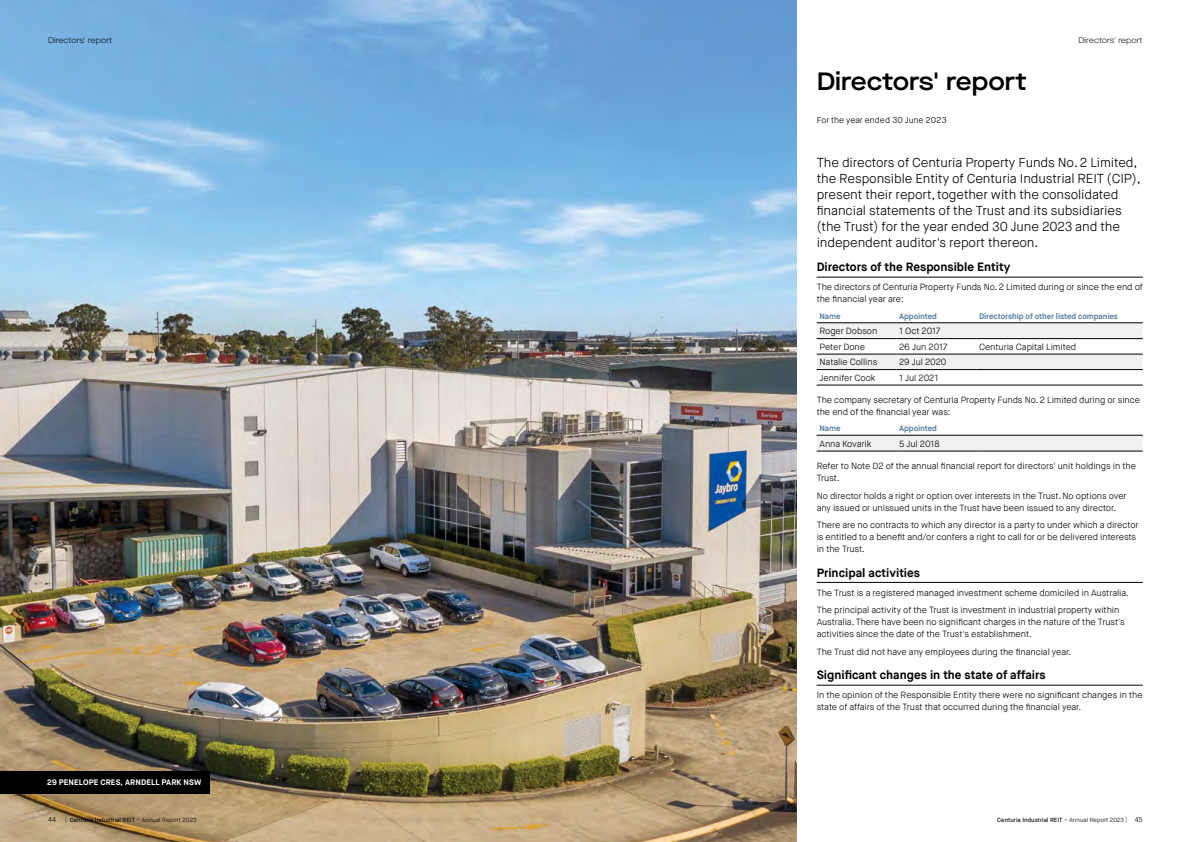
<style>
.page{position:relative;width:1191px;height:842px;background:#fff}
.page>*{position:absolute;margin:0;border:0;box-sizing:border-box;transform-origin:0 0}
.t1{font:600 25px "Maison Neue Extended";color:#000}
.t2{font:300 13px/16px "Maison Neue";letter-spacing:-.01em;color:#000}
.t3{font:700 12px "Maison Neue";color:#000}
.t4{font:300 9px/12px "Maison Neue";letter-spacing:-.01em;color:#000}
.t5{font:300 8.5px "Maison Neue";color:#000}
.t6{font:700 8px "Maison Neue";letter-spacing:-.01em;color:#5681a4}
.t7{font:300 8px "Maison Neue Extended";color:#000}
.t8{font:700 8px "Maison Neue";letter-spacing:.015em;color:#fff}
.t9{font:300 7px "Maison Neue";color:#000}
.t10{font:500 6px "Maison Neue";color:#000}
.s1{font-weight:300}
</style>
<div class="page">
<img style="left:0;top:0;width:797px;height:842px">
<div style="left:0;top:771px;width:210px;height:23px;background:#000"></div>
<hr style="left:816px;top:277px;width:326px;height:1px;background:#000">
<hr style="left:816px;top:582px;width:326px;height:1px;background:#000">
<hr style="left:816px;top:685px;width:326px;height:1px;background:#000">
<svg style="left:816px;top:323px;width:326px;height:46px"></svg>
<hr style="left:816px;top:338px;width:80px;height:1px;background:#000">
<hr style="left:816px;top:354px;width:80px;height:1px;background:#000">
<hr style="left:816px;top:369px;width:80px;height:1px;background:#000">
<hr style="left:816px;top:385px;width:80px;height:1px;background:#000">
<hr style="left:816px;top:322px;width:80px;height:1px;background:#000">
<hr style="left:896px;top:322px;width:80px;height:1px;background:#000">
<hr style="left:976px;top:322px;width:166px;height:1px;background:#000">
<hr style="left:976px;top:338px;width:166px;height:1px;background:#000">
<hr style="left:896px;top:354px;width:80px;height:1px;background:#000">
<hr style="left:896px;top:369px;width:80px;height:1px;background:#000">
<hr style="left:896px;top:385px;width:80px;height:1px;background:#000">
<hr style="left:896px;top:338px;width:80px;height:1px;background:#000">
<hr style="left:976px;top:354px;width:166px;height:1px;background:#000">
<hr style="left:976px;top:369px;width:166px;height:1px;background:#000">
<hr style="left:976px;top:385px;width:166px;height:1px;background:#000">
<div style="left:816px;top:436px;width:326px;height:15px;background:#f1f1f2"></div>
<hr style="left:816px;top:451px;width:80px;height:1px;background:#000">
<hr style="left:816px;top:435px;width:80px;height:1px;background:#000">
<hr style="left:896px;top:435px;width:80px;height:1px;background:#000">
<hr style="left:976px;top:435px;width:166px;height:1px;background:#000">
<hr style="left:976px;top:451px;width:166px;height:1px;background:#000">
<hr style="left:896px;top:451px;width:80px;height:1px;background:#000">
<p class="t7" style="left:48px;top:35px;width:66px">Directors' report</p>
<p class="t7" style="left:1078px;top:35px;width:66px">Directors' report</p>
<p class="t8" style="left:47px;top:777px;width:156px">29 PENELOPE CRES, ARNDELL PARK NSW</p>
<h1 class="t1" style="left:816px;top:64px;width:212px">Directors' report</h1>
<p class="t5" style="left:816px;top:114px;width:132px">For the year ended 30 June 2023</p>
<p class="t2" style="left:816px;top:155px;width:325px">The directors of Centuria Property Funds No. 2 Limited, the Responsible Entity of Centuria Industrial REIT (CIP), present their report, together with the consolidated financial statements of the Trust and its subsidiaries (the Trust) for the year ended 30 June 2023 and the independent auditor's report thereon.</p>
<h3 class="t3" style="left:816px;top:259px;width:195px">Directors of the Responsible Entity</h3>
<p class="t4" style="left:816px;top:281px;width:327px">The directors of Centuria Property Funds No. 2 Limited during or since the end of the financial year are:</p>
<p class="t6" style="left:819px;top:311px;width:22px">Name</p>
<p class="t6" style="left:899px;top:311px;width:39px">Appointed</p>
<p class="t6" style="left:979px;top:311px;width:140px">Directorship of other listed companies</p>
<p class="t4" style="left:819px;top:325px;width:59px">Roger Dobson</p>
<p class="t4" style="left:899px;top:325px;width:43px">1 Oct 2017</p>
<p class="t4" style="left:819px;top:341px;width:47px">Peter Done</p>
<p class="t4" style="left:899px;top:341px;width:50px">26 Jun 2017</p>
<p class="t4" style="left:979px;top:341px;width:99px">Centuria Capital Limited</p>
<p class="t4" style="left:819px;top:356px;width:59px">Natalie Collins</p>
<p class="t4" style="left:899px;top:356px;width:49px">29 Jul 2020</p>
<p class="t4" style="left:819px;top:372px;width:58px">Jennifer Cook</p>
<p class="t4" style="left:899px;top:372px;width:41px">1 Jul 2021</p>
<p class="t4" style="left:816px;top:394px;width:325px">The company secretary of Centuria Property Funds No. 2 Limited during or since the end of the financial year was:</p>
<p class="t6" style="left:819px;top:423px;width:22px">Name</p>
<p class="t6" style="left:899px;top:423px;width:39px">Appointed</p>
<p class="t4" style="left:819px;top:438px;width:54px">Anna Kovarik</p>
<p class="t4" style="left:899px;top:438px;width:42px">5 Jul 2018</p>
<p class="t4" style="left:816px;top:460px;width:321px">Refer to Note D2 of the annual financial report for directors' unit holdings in the<br>Trust.</p>
<p class="t4" style="left:816px;top:489px;width:311px">No director holds a right or option over interests in the Trust. No options over any issued or unissued units in the Trust have been issued to any director.</p>
<p class="t4" style="left:816px;top:519px;width:323px">There are no contracts to which any director is a party to under which a director is entitled to a benefit and/or confers a right to call for or be delivered interests in the Trust.</p>
<h3 class="t3" style="left:816px;top:565px;width:105px">Principal activities</h3>
<p class="t4" style="left:816px;top:584px;width:314px;line-height:17.7px">The Trust is a registered managed investment scheme domiciled in Australia.<br>The principal activity of the Trust is investment in industrial property within</p>
<p class="t4" style="left:816px;top:616px;width:309px">Australia. There have been no significant charges in the nature of the Trust's activities since the date of the Trust's establishment.</p>
<p class="t4" style="left:816px;top:646px;width:256px">The Trust did not have any employees during the financial year.</p>
<h3 class="t3" style="left:816px;top:667px;width:230px">Significant changes in the state of affairs</h3>
<p class="t4" style="left:816px;top:689px;width:327px">In the opinion of the Responsible Entity there were no significant changes in the state of affairs of the Trust that occurred during the financial year.</p>
<p class="t9" style="left:48px;top:815px;width:9px">44</p>
<p class="t10" style="left:65px;top:816px;width:133px"><sup>|</sup> Centuria Industrial REIT <span class="s1">– Annual Report 2023</span></p>
<p class="t9" style="left:1134px;top:815px;width:10px">45</p>
<p class="t10" style="left:997px;top:816px;width:131px">Centuria Industrial REIT <span class="s1">– Annual Report 2023 </span><sup>|</sup></p>
</div>
